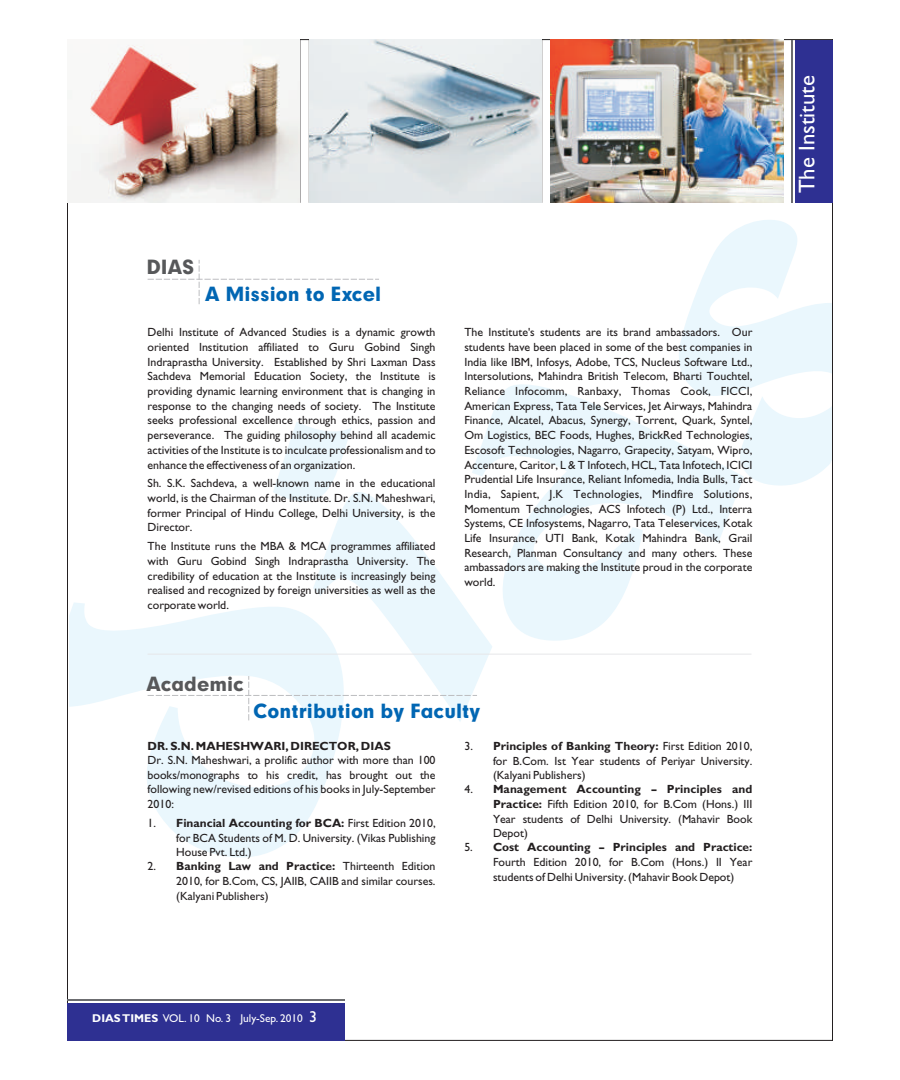
<style>
.page{position:relative;width:900px;height:1080px;background:#fff}
.page>*{position:absolute;margin:0;border:0;box-sizing:border-box;transform-origin:0 0}
.t1{font:22.75px "Gill Sans";color:#fff}
.t2{font:900 18.75px "Geometrix";color:#0166b3}
.t3{font:900 18.75px "Geometrix";color:#57585a}
.t4{font:11.88px/14.8px "Gill Sans";color:#231f20;text-align:justify}
.t5{font:700 11.88px "Gill Sans";color:#231f20}
.t6{font:11.38px "Gill Sans";color:#fff}
.s1{font-weight:700}
.s2{font-size:15.75px}
</style>
<div class="page">
<svg style="left:69px;top:220px;width:762px;height:638px"></svg>
<svg style="left:148px;top:260px;width:231px;height:44px"></svg>
<div style="left:795px;top:40px;width:37px;height:163px;background:#2e3092"></div>
<hr style="left:791px;top:40px;width:1px;height:163px;background:#6c6d70">
<hr style="left:68px;top:999px;width:277px;height:1px;background:#6c6d70">
<div style="left:68px;top:1003px;width:277px;height:37px;background:#2e3092"></div>
<hr style="left:148px;top:654px;width:603px;height:1px;background:#e6e7e9">
<svg style="left:148px;top:676px;width:329px;height:44px"></svg>
<img style="left:309px;top:40px;width:233px;height:162px">
<img style="left:68px;top:45px;width:232px;height:157px">
<img style="left:551px;top:40px;width:232px;height:162px">
<h2 class="t3" style="left:146px;top:260px;width:49px">DIAS</h2>
<h2 class="t2" style="left:205px;top:287px;width:177px">A Mission to Excel</h2>
<p class="t4" style="left:148px;top:326px;width:290px">Delhi Institute of Advanced Studies is a dynamic growth oriented Institution affiliated to Guru Gobind Singh Indraprastha University. Established by Shri Laxman Dass Sachdeva Memorial Education Society, the Institute is providing dynamic learning environment that is changing in response to the changing needs of society. The Institute seeks professional excellence through ethics, passion and perseverance. The guiding philosophy behind all academic activities of the Institute is to inculcate professionalism and to enhance the effectiveness of an organization.</p>
<p class="t4" style="left:148px;top:477px;width:290px">Sh. S.K. Sachdeva, a well-known name in the educational world, is the Chairman of the Institute. Dr. S.N. Maheshwari, former Principal of Hindu College, Delhi University, is the Director.</p>
<p class="t4" style="left:148px;top:540px;width:289px">The Institute runs the MBA &amp; MCA programmes affiliated with Guru Gobind Singh Indraprastha University. The credibility of education at the Institute is increasingly being realised and recognized by foreign universities as well as the corporate world.</p>
<h2 class="t3" style="left:146px;top:676px;width:99px">Academic</h2>
<p class="t4" style="left:464px;top:326px;width:290px">The Institute's students are its brand ambassadors. Our students have been placed in some of the best companies in India like IBM, Infosys, Adobe, TCS, Nucleus Software Ltd., Intersolutions, Mahindra British Telecom, Bharti Touchtel, Reliance Infocomm, Ranbaxy, Thomas Cook, FICCI, American Express, Tata Tele Services, Jet Airways, Mahindra Finance, Alcatel, Abacus, Synergy, Torrent, Quark, Syntel, Om Logistics, BEC Foods, Hughes, BrickRed Technologies, Escosoft Technologies, Nagarro, Grapecity, Satyam, Wipro, Accenture, Caritor, L &amp; T Infotech, HCL, Tata Infotech, ICICI Prudential Life Insurance, Reliant Infomedia, India Bulls, Tact India, Sapient, J.K Technologies, Mindfire Solutions, Momentum Technologies, ACS Infotech (P) Ltd., Interra Systems, CE Infosystems, Nagarro, Tata Teleservices, Kotak Life Insurance, UTI Bank, Kotak Mahindra Bank, Grail Research, Planman Consultancy and many others. These ambassadors are making the Institute proud in the corporate world.</p>
<h2 class="t2" style="left:253px;top:703px;width:229px">Contribution by Faculty</h2>
<p class="t5" style="left:148px;top:742px;width:245px">DR. S.N. MAHESHWARI, DIRECTOR, DIAS</p>
<p class="t4" style="left:148px;top:754px;width:290px">Dr. S.N. Maheshwari, a prolific author with more than 100 books/monographs to his credit, has brought out the following new/revised editions of his books in July-September 2010:</p>
<p class="t4" style="left:176px;top:817px;width:261px;text-indent:-29px">1. <span class="s1">Financial Accounting for BCA:</span> First Edition 2010, for BCA Students of M. D. University. (Vikas Publishing House Pvt. Ltd.)</p>
<p class="t4" style="left:176px;top:860px;width:261px;text-indent:-29px">2. <span class="s1">Banking Law and Practice:</span> Thirteenth Edition 2010, for B.Com, CS, JAIIB, CAIIB and similar courses. (Kalyani Publishers)</p>
<p class="t4" style="left:493px;top:740px;width:261px;text-indent:-29px">3. <span class="s1">Principles of Banking Theory:</span> First Edition 2010, for B.Com. Ist Year students of Periyar University. (Kalyani Publishers)</p>
<p class="t4" style="left:493px;top:783px;width:261px;text-indent:-29px">4. <span class="s1">Management Accounting – Principles and Practice:</span> Fifth Edition 2010, for B.Com (Hons.) III Year students of Delhi University. (Mahavir Book Depot)</p>
<p class="t4" style="left:493px;top:841px;width:261px;text-indent:-29px">5. <span class="s1">Cost Accounting – Principles and Practice:<br></span>Fourth Edition 2010, for B.Com (Hons.) II Year students of Delhi University. (Mahavir Book Depot)</p>
<p class="t6" style="left:92px;top:1015px;width:226px"><span class="s1">DIAS TIMES</span> VOL. 10 No. 3 July-Sep. 2010 <span class="s2">3</span></p>
<h1 class="t1" style="left:799px;top:193px;width:120px;rotate:-90deg">The Institute</h1>
</div>
